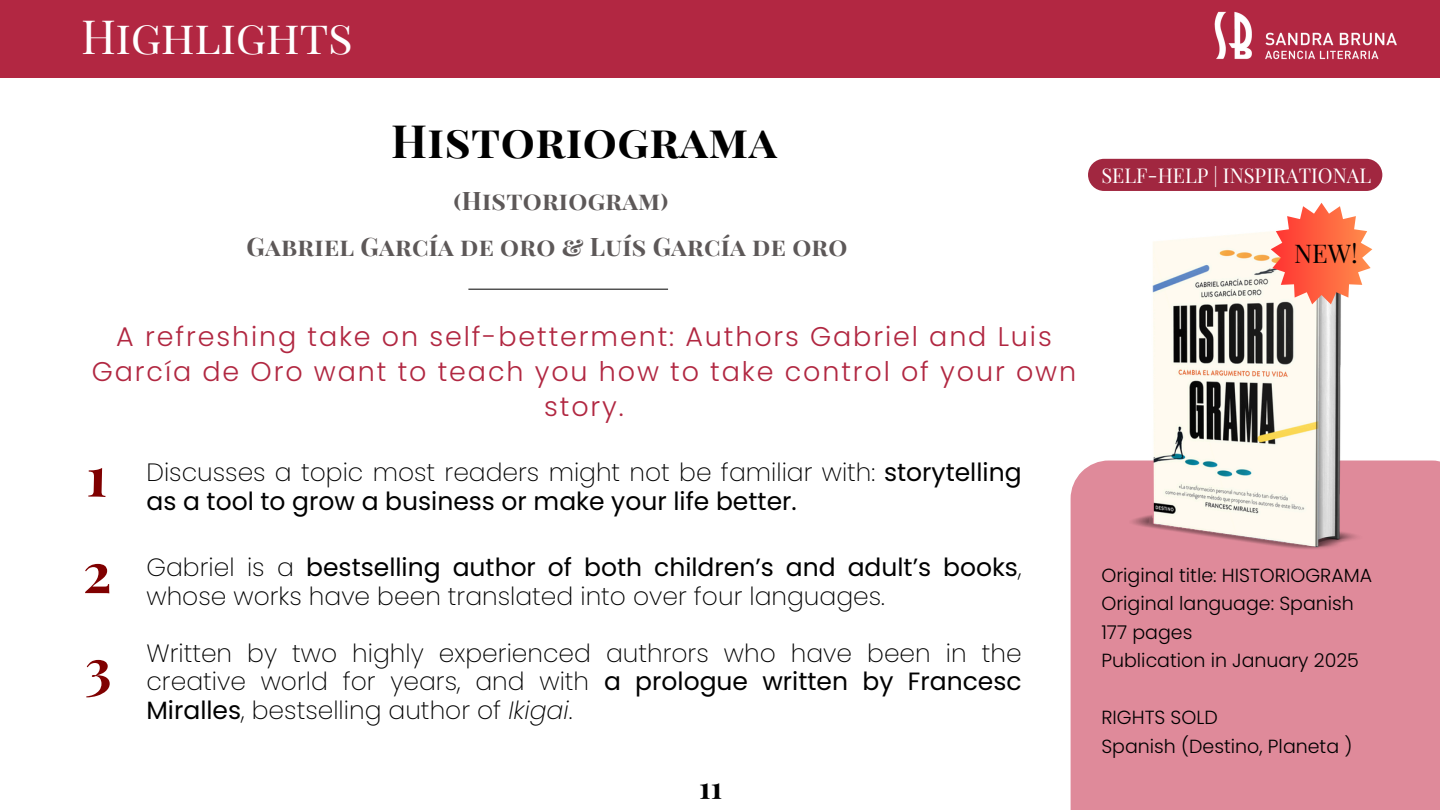
<style>
.page{position:relative;width:1440px;height:810px;background:#fff}
.page>*{position:absolute;margin:0;border:0;box-sizing:border-box;transform-origin:0 0}
.t1{font:700 55px "Playfair Display SC";color:#800000}
.t2{font:46.2px "Playfair Display SC";letter-spacing:-.01em;color:#fff}
.t3{font:700 45px "Playfair Display SC";letter-spacing:.01em;color:#000}
.t4{font:700 30px "Playfair Display";color:#000}
.t5{font:300 27px/35.2px "Poppins";letter-spacing:.07em;color:#b12741;text-align:center}
.t6{font:25.7px "Playfair Display";color:#000}
.t7{font:200 25px/28.5px "Poppins";color:#000}
.t8{font:25px/28.5px "Poppins";color:#000}
.t9{font:700 25px "Playfair Display SC";letter-spacing:.01em;color:#5d5858}
.t10{font:20px "Playfair Display SC";color:#fff}
.t11{font:300 19px "Poppins";color:#000}
.s1{font-weight:200}
.s2{font-weight:400}
.s3{font-style:italic}
</style>
<div class="page">
<div style="left:0;top:0;width:1440px;height:77px;background:#b22742"></div>
<hr style="left:468px;top:289px;width:200px;height:1px;background:#000">
<img style="left:1174px;top:11px;width:266px;height:67px">
<div style="left:1071px;top:461px;width:369px;height:349px;background:#df8a9a"></div>
<div style="left:1088px;top:159px;width:294px;height:32px;background:#a12740;border-radius:16px"></div>
<img style="left:1129px;top:232px;width:236px;height:317px">
<svg style="left:1271px;top:203px;width:101px;height:101px"></svg>
<h2 class="t2" style="left:81px;top:4px;width:273px">Highlights</h2>
<p class="t3" style="left:391px;top:109px;width:387px">Historiograma</p>
<h5 class="t9" style="left:454px;top:183px;width:216px">(Historiogram)</h5>
<p class="t9" style="left:247px;top:229px;width:602px">Gabriel García de oro &amp; Luís García de oro</p>
<h1 class="t5" style="left:92px;top:318px;width:986px">A refreshing take on self-betterment: Authors Gabriel and Luis<br>García de Oro want to teach you how to take control of your own story.</h1>
<p class="t1" style="left:83px;top:534px;width:30px">2</p>
<p class="t1" style="left:85px;top:630px;width:28px">3</p>
<p class="t8" style="left:146px;top:458px;width:877px"><span class="s1">Discusses a topic most readers might not be familiar with:</span> storytelling as a tool to grow a business or make your life better.</p>
<p class="t7" style="left:146px;top:553px;width:877px">Gabriel is a <span class="s2">bestselling author of both children’s and adult’s books</span>, whose works have been translated into over four languages.</p>
<h5 class="t7" style="left:146px;top:639px;width:877px;text-align:justify">Written by two highly experienced authrors who have been in the creative world for years, and with <span class="s2">a prologue written by Francesc Miralles</span>, bestselling author of <span class="s3">Ikigai</span>.</h5>
<p class="t4" style="left:699px;top:767px;width:24px">11</p>
<p class="t10" style="left:1101px;top:162px;width:271px">SELF-HELP | INSPIRATIONAL</p>
<p class="t6" style="left:1294px;top:236px;width:65px">NEW!</p>
<h6 class="t11" style="left:1101px;top:562px;width:272px">Original title: HISTORIOGRAMA</h6>
<h4 class="t11" style="left:1101px;top:590px;width:254px">Original language: Spanish</h4>
<h3 class="t11" style="left:1101px;top:619px;width:92px">177 pages</h3>
<p class="t11" style="left:1101px;top:647px;width:259px">Publication in January 2025</p>
<h4 class="t11" style="left:1101px;top:704px;width:118px">RIGHTS SOLD</h4>
<p class="t11" style="left:1101px;top:733px;width:253px">Spanish (Destino, Planeta )</p>
</div>
